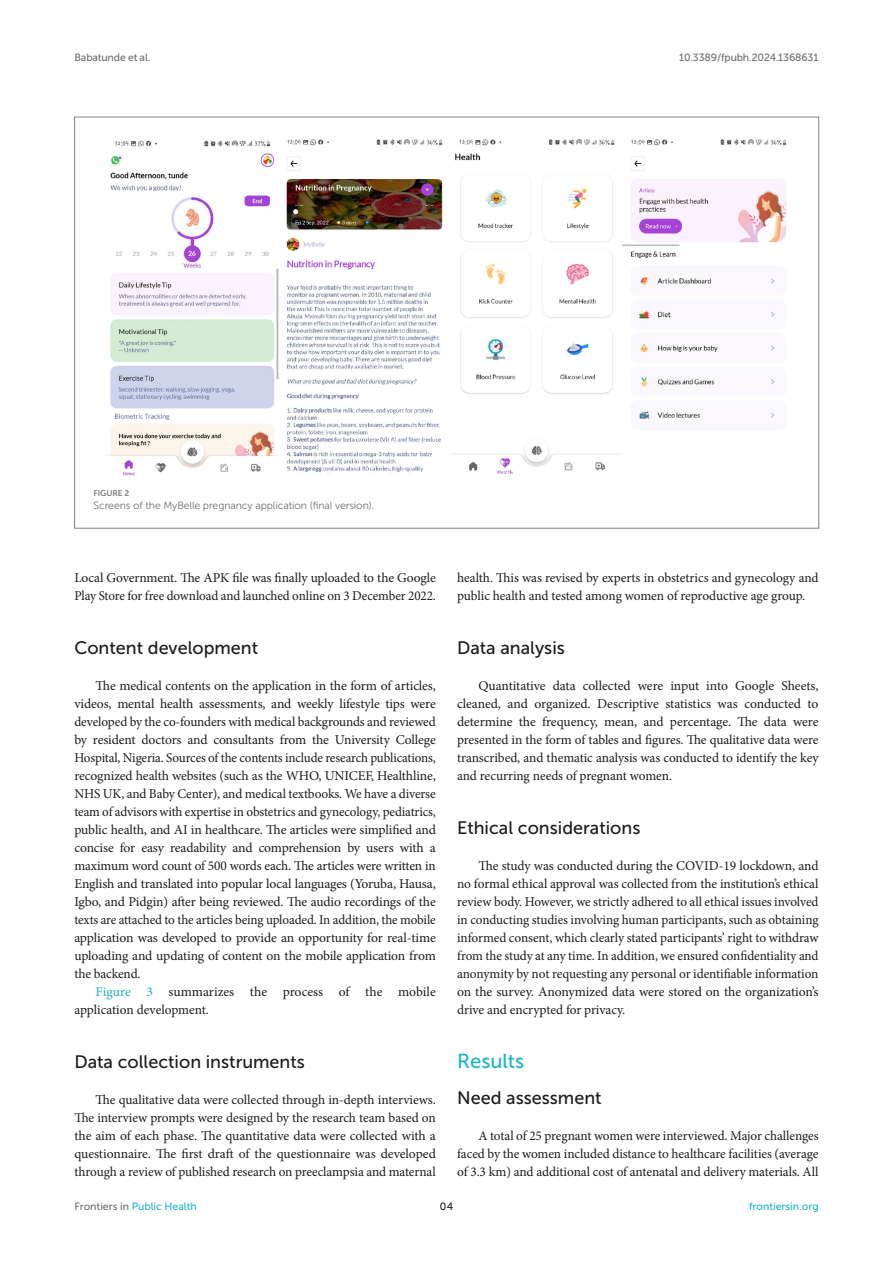
<style>
.page{position:relative;width:893px;height:1263px;background:#fff}
.page>*{position:absolute;margin:0;border:0;box-sizing:border-box;transform-origin:0 0}
.HEAD_1{font:20.25px "Museo Sans 500";color:#1db5c3}
.HEAD_2{font:18px "Museo Sans 500";color:#1b1c1b}
.HEAD_2_after_HEAD_1{font:18px "Museo Sans 500";color:#1b1c1b}
.TEXT{font:13.5px/18px "Minion Pro";letter-spacing:-.01em;color:#1b1c1b;text-align:justify}
.FIG_LEG{font:10.5px "Museo Sans 300";letter-spacing:-.01em;color:#706f70}
.t1{font:10.5px "Museo Sans 500";letter-spacing:-.015em;color:#706f70}
.t2{font:10.5px "Museo Sans 500";color:#1db5c3}
.t3{font:10.5px "Museo Sans 500";color:#1b1c1b}
.FIG_HD{font:8.25px "Museo Sans 700";letter-spacing:-.01em;color:#7e7f7f}
.s1{color:#1db5c3}
.s2{color:#706f70}
</style>
<div class="page">
<img style="left:106px;top:139px;width:681px;height:337px">
<p class="t1" style="left:74px;top:51px;width:77px">Babatunde et al.</p>
<p class="t1" style="left:679px;top:51px;width:141px">10.3389/fpubh.2024.1368631</p>
<p class="FIG_HD" style="left:94px;top:488px;width:37px">FIGURE 2</p>
<p class="FIG_LEG" style="left:94px;top:500px;width:282px">Screens of the MyBelle pregnancy application (final version).</p>
<p class="TEXT" style="left:74px;top:569px;width:363px">Local Government. The APK file was finally uploaded to the Google<br>Play Store for free download and launched online on 3 December 2022.</p>
<p class="HEAD_2" style="left:74px;top:638px;width:185px">Content development</p>
<p class="TEXT" style="left:74px;top:677px;width:363px;text-indent:21px">The medical contents on the application in the form of articles, videos, mental health assessments, and weekly lifestyle tips were developed by the co-founders with medical backgrounds and reviewed by resident doctors and consultants from the University College Hospital, Nigeria. Sources of the contents include research publications, recognized health websites (such as the WHO, UNICEF, Healthline, NHS UK, and Baby Center), and medical textbooks. We have a diverse team of advisors with expertise in obstetrics and gynecology, pediatrics, public health, and AI in healthcare. The articles were simplified and concise for easy readability and comprehension by users with a maximum word count of 500 words each. The articles were written in English and translated into popular local languages (Yoruba, Hausa, Igbo, and Pidgin) after being reviewed. The audio recordings of the texts are attached to the articles being uploaded. In addition, the mobile application was developed to provide an opportunity for real-time uploading and updating of content on the mobile application from the backend.</p>
<p class="TEXT" style="left:74px;top:983px;width:363px;text-indent:21px"><span class="s1">Figure 3</span> summarizes the process of the mobile application development.</p>
<p class="HEAD_2" style="left:74px;top:1052px;width:232px">Data collection instruments</p>
<p class="TEXT" style="left:74px;top:1091px;width:363px;text-indent:21px">The qualitative data were collected through in-depth interviews.<br>The interview prompts were designed by the research team based on the aim of each phase. The quantitative data were collected with a questionnaire. The first draft of the questionnaire was developed through a review of published research on preeclampsia and maternal</p>
<p class="TEXT" style="left:457px;top:569px;width:363px">health. This was revised by experts in obstetrics and gynecology and public health and tested among women of reproductive age group.</p>
<p class="HEAD_2" style="left:457px;top:638px;width:109px">Data analysis</p>
<p class="TEXT" style="left:457px;top:677px;width:363px;text-indent:21px">Quantitative data collected were input into Google Sheets, cleaned, and organized. Descriptive statistics was conducted to determine the frequency, mean, and percentage. The data were presented in the form of tables and figures. The qualitative data were transcribed, and thematic analysis was conducted to identify the key and recurring needs of pregnant women.</p>
<p class="HEAD_2" style="left:457px;top:818px;width:185px">Ethical considerations</p>
<p class="TEXT" style="left:457px;top:857px;width:363px;text-indent:21px">The study was conducted during the COVID-19 lockdown, and no formal ethical approval was collected from the institution’s ethical review body. However, we strictly adhered to all ethical issues involved in conducting studies involving human participants, such as obtaining informed consent, which clearly stated participants’ right to withdraw from the study at any time. In addition, we ensured confidentiality and anonymity by not requesting any personal or identifiable information on the survey. Anonymized data were stored on the organization’s drive and encrypted for privacy.</p>
<p class="HEAD_1" style="left:457px;top:1050px;width:69px">Results</p>
<p class="HEAD_2_after_HEAD_1" style="left:457px;top:1088px;width:146px">Need assessment</p>
<p class="TEXT" style="left:457px;top:1127px;width:363px;text-indent:21px">A total of 25 pregnant women were interviewed. Major challenges faced by the women included distance to healthcare facilities (average of 3.3 km) and additional cost of antenatal and delivery materials. All</p>
<p class="t2" style="left:74px;top:1200px;width:124px"><span class="s2">Frontiers in</span> Public Health</p>
<p class="t3" style="left:440px;top:1200px;width:15px">04</p>
<p class="t2" style="left:749px;top:1200px;width:71px">frontiersin.org</p>
</div>
